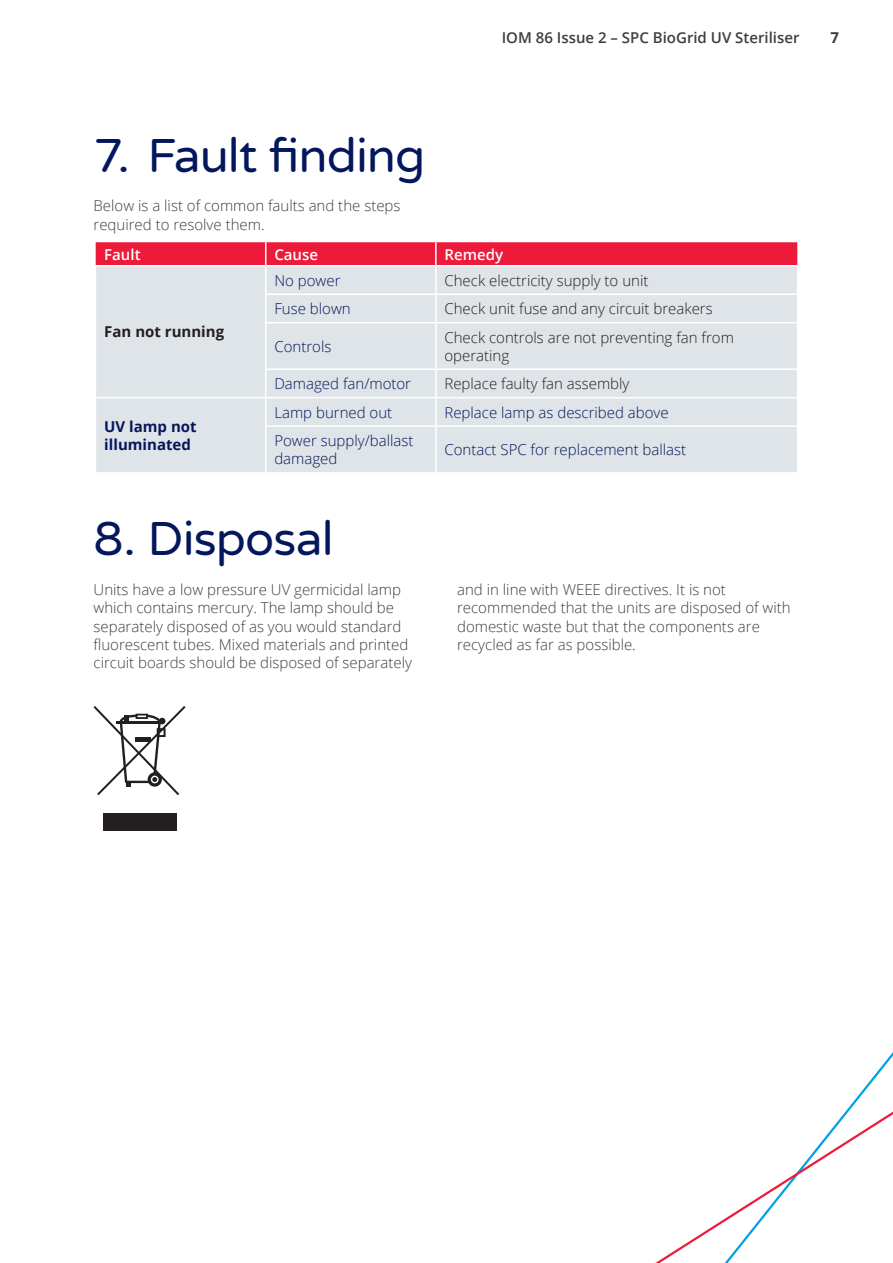
<style>
.page{position:relative;width:893px;height:1263px;background:#fff}
.page>*{position:absolute;margin:0;border:0;box-sizing:border-box;transform-origin:0 0}
.t1{font:48px "Varela Round";letter-spacing:-.02em;color:#04175c}
.t2{font:300 15px/18.3px "Open Sans";color:#3e3e3f}
.t3{font:300 15px/18px "Open Sans";color:#04175c}
.t4{font:300 15px/18px "Open Sans";color:#231f20}
.t5{font:600 15px "Open Sans";color:#3e3e3f}
.t6{font:700 15px/18px "Open Sans";color:#04175c}
.t7{font:600 15px "Open Sans";color:#fff}
.t8{font:700 15px "Open Sans";color:#231f20}
.t9{font:700 15px "Open Sans";color:#3e3e3f}
</style>
<div class="page">
<svg style="left:655px;top:1052px;width:238px;height:211px"></svg>
<div style="left:96px;top:323px;width:701px;height:149px;background:#dfe4e8"></div>
<svg style="left:95px;top:242px;width:703px;height:81px;background:#e4abb6"></svg>
<hr style="left:436px;top:293px;width:361px;height:2px;background:#fff">
<hr style="left:435px;top:295px;width:2px;height:27px;background:#fff">
<hr style="left:265px;top:322px;width:171px;height:1px;background:#fff">
<hr style="left:265px;top:323px;width:1px;height:45px;background:#fff">
<hr style="left:436px;top:322px;width:361px;height:1px;background:#fff">
<hr style="left:435px;top:323px;width:2px;height:45px;background:#fff">
<hr style="left:265px;top:368px;width:171px;height:2px;background:#fff">
<hr style="left:436px;top:368px;width:361px;height:2px;background:#fff">
<hr style="left:435px;top:370px;width:2px;height:27px;background:#fff">
<hr style="left:96px;top:397px;width:170px;height:1px;background:#fff">
<hr style="left:266px;top:397px;width:170px;height:1px;background:#fff">
<svg style="left:265px;top:370px;width:1px;height:55px"></svg>
<hr style="left:436px;top:397px;width:361px;height:1px;background:#fff">
<hr style="left:435px;top:398px;width:2px;height:27px;background:#fff">
<hr style="left:265px;top:425px;width:171px;height:2px;background:#fff">
<hr style="left:265px;top:427px;width:1px;height:45px;background:#fff">
<hr style="left:436px;top:425px;width:361px;height:2px;background:#fff">
<hr style="left:435px;top:427px;width:2px;height:45px;background:#fff">
<div style="left:103px;top:813px;width:73px;height:18px;background:#231f20"></div>
<svg style="left:94px;top:706px;width:92px;height:90px"></svg>
<div style="left:136px;top:714px;width:12px;height:5px;border:2px solid #231f20"></div>
<p class="t5" style="left:502px;top:28px;width:299px">IOM 86 Issue 2 – SPC BioGrid UV Steriliser</p>
<p class="t9" style="left:830px;top:27px;width:10px">7</p>
<h1 class="t1" style="left:94px;top:122px;width:333px">7. Fault finding</h1>
<p class="t2" style="left:94px;top:196px;width:308px">Below is a list of common faults and the steps required to resolve them.</p>
<p class="t7" style="left:104px;top:244px;width:38px">Fault</p>
<p class="t7" style="left:274px;top:244px;width:45px">Cause</p>
<p class="t7" style="left:444px;top:244px;width:60px">Remedy</p>
<p class="t8" style="left:104px;top:321px;width:121px">Fan not running</p>
<p class="t6" style="left:104px;top:417px;width:94px">UV lamp not illuminated</p>
<p class="t3" style="left:274px;top:271px;width:68px">No power</p>
<p class="t4" style="left:444px;top:271px;width:205px">Check electricity supply to unit</p>
<p class="t3" style="left:274px;top:299px;width:78px">Fuse blown</p>
<p class="t4" style="left:444px;top:299px;width:270px">Check unit fuse and any circuit breakers</p>
<p class="t3" style="left:274px;top:337px;width:58px">Controls</p>
<p class="t4" style="left:444px;top:328px;width:291px">Check controls are not preventing fan from operating</p>
<p class="t3" style="left:274px;top:374px;width:138px">Damaged fan/motor</p>
<p class="t4" style="left:444px;top:374px;width:186px">Replace faulty fan assembly</p>
<p class="t3" style="left:274px;top:403px;width:119px">Lamp burned out</p>
<p class="t3" style="left:444px;top:403px;width:226px">Replace lamp as described above</p>
<p class="t3" style="left:274px;top:431px;width:141px">Power supply/ballast damaged</p>
<p class="t3" style="left:444px;top:440px;width:243px">Contact SPC for replacement ballast</p>
<h1 class="t1" style="left:94px;top:506px;width:242px">8. Disposal</h1>
<p class="t2" style="left:94px;top:580px;width:320px">Units have a low pressure UV germicidal lamp which contains mercury. The lamp should be separately disposed of as you would standard fluorescent tubes. Mixed materials and printed circuit boards should be disposed of separately</p>
<p class="t2" style="left:457px;top:580px;width:335px">and in line with WEEE directives. It is not recommended that the units are disposed of with domestic waste but that the components are recycled as far as possible.</p>
</div>
